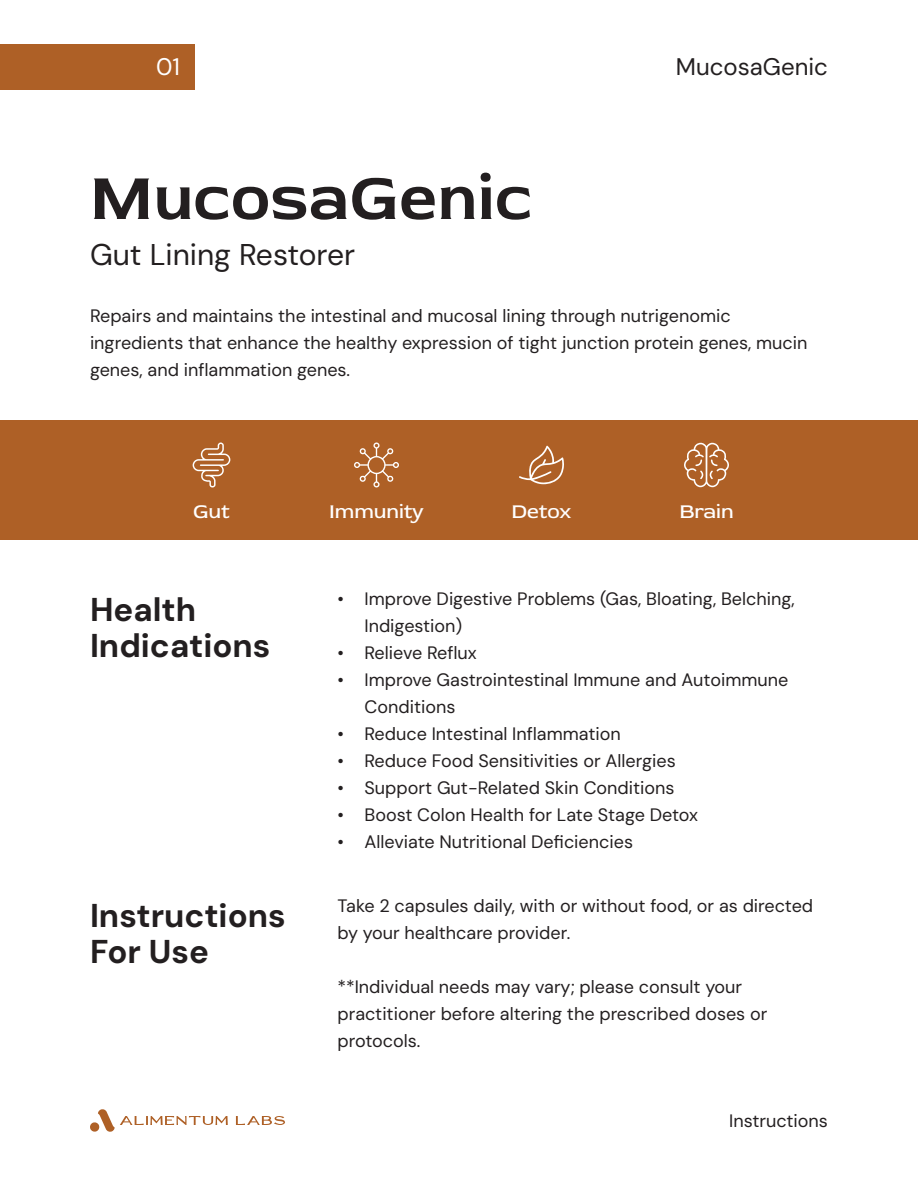
<style>
.page{position:relative;width:918px;height:1188px;background:#fff}
.page>*{position:absolute;margin:0;border:0;box-sizing:border-box;transform-origin:0 0}
.t1{font:600 67.5px "Red Rose";color:#231f20}
.t2{font:700 33px/36px "DM Sans";color:#231f20}
.t3{font:30px "DM Sans";color:#231f20}
.t4{font:24px "DM Sans";color:#231f20}
.t5{font:24px "DM Sans";color:#fff}
.t6{font:21px "Red Rose";color:#fff}
.t7{font:18px/27px "DM Sans";color:#231f20}
</style>
<div class="page">
<hr style="left:0;top:45px;width:918px;height:1px;background:#7ec241">
<hr style="left:0;top:90px;width:918px;height:1px;background:#7ec241">
<hr style="left:0;top:1143px;width:918px;height:1px;background:#7ec241">
<hr style="left:0;top:1098px;width:918px;height:1px;background:#7ec241">
<hr style="left:90px;top:0;width:1px;height:1188px;background:#7ec241">
<hr style="left:828px;top:0;width:1px;height:1188px;background:#7ec241">
<hr style="left:211px;top:406px;width:1px;height:153px;background:#7ec241">
<hr style="left:376px;top:405px;width:1px;height:152px;background:#7ec241">
<hr style="left:541px;top:400px;width:1px;height:153px;background:#7ec241">
<hr style="left:706px;top:400px;width:1px;height:153px;background:#7ec241">
<div style="left:0;top:45px;width:195px;height:45px;background:#ae6026"></div>
<svg style="left:90px;top:1109px;width:195px;height:23px"></svg>
<div style="left:0;top:420px;width:918px;height:120px;background:#ae6026"></div>
<svg style="left:354px;top:443px;width:45px;height:44px"></svg>
<svg style="left:684px;top:443px;width:45px;height:44px"></svg>
<svg style="left:193px;top:442px;width:37px;height:45px"></svg>
<svg style="left:519px;top:446px;width:45px;height:38px"></svg>
<h3 class="t5" style="left:156px;top:51px;width:25px">01</h3>
<h3 class="t4" style="left:676px;top:51px;width:154px">MucosaGenic</h3>
<h1 class="t1" style="left:90px;top:156px;width:444px">MucosaGenic</h1>
<h3 class="t3" style="left:90px;top:236px;width:267px">Gut Lining Restorer</h3>
<p class="t7" style="left:90px;top:302px;width:719px">Repairs and maintains the intestinal and mucosal lining through nutrigenomic ingredients that enhance the healthy expression of tight junction protein genes, mucin genes, and inflammation genes.</p>
<p class="t6" style="left:193px;top:498px;width:38px">Gut</p>
<p class="t6" style="left:329px;top:498px;width:96px">Immunity</p>
<p class="t6" style="left:511px;top:498px;width:62px">Detox</p>
<p class="t6" style="left:679px;top:498px;width:56px">Brain</p>
<h2 class="t2" style="left:90px;top:591px;width:182px">Health<br>Indications</h2>
<p class="t7" style="left:364px;top:586px;width:432px;text-indent:-27px">• Improve Digestive Problems (Gas, Bloating, Belching,<br>Indigestion)</p>
<p class="t7" style="left:338px;top:640px;width:141px">• Relieve Reflux</p>
<p class="t7" style="left:364px;top:667px;width:425px;text-indent:-27px">• Improve Gastrointestinal Immune and Autoimmune<br>Conditions</p>
<p class="t7" style="left:338px;top:721px;width:285px">• Reduce Intestinal Inflammation</p>
<p class="t7" style="left:338px;top:748px;width:340px">• Reduce Food Sensitivities or Allergies</p>
<p class="t7" style="left:338px;top:775px;width:339px">• Support Gut-Related Skin Conditions</p>
<p class="t7" style="left:338px;top:802px;width:362px">• Boost Colon Health for Late Stage Detox</p>
<p class="t7" style="left:338px;top:829px;width:297px">• Alleviate Nutritional Deficiencies</p>
<h2 class="t2" style="left:90px;top:898px;width:197px">Instructions<br>For Use</h2>
<p class="t7" style="left:338px;top:892px;width:477px">Take 2 capsules daily, with or without food, or as directed by your healthcare provider.</p>
<p class="t7" style="left:338px;top:973px;width:431px">**Individual needs may vary; please consult your practitioner before altering the prescribed doses or protocols.</p>
<p class="t7" style="left:729px;top:1107px;width:100px">Instructions</p>
</div>
